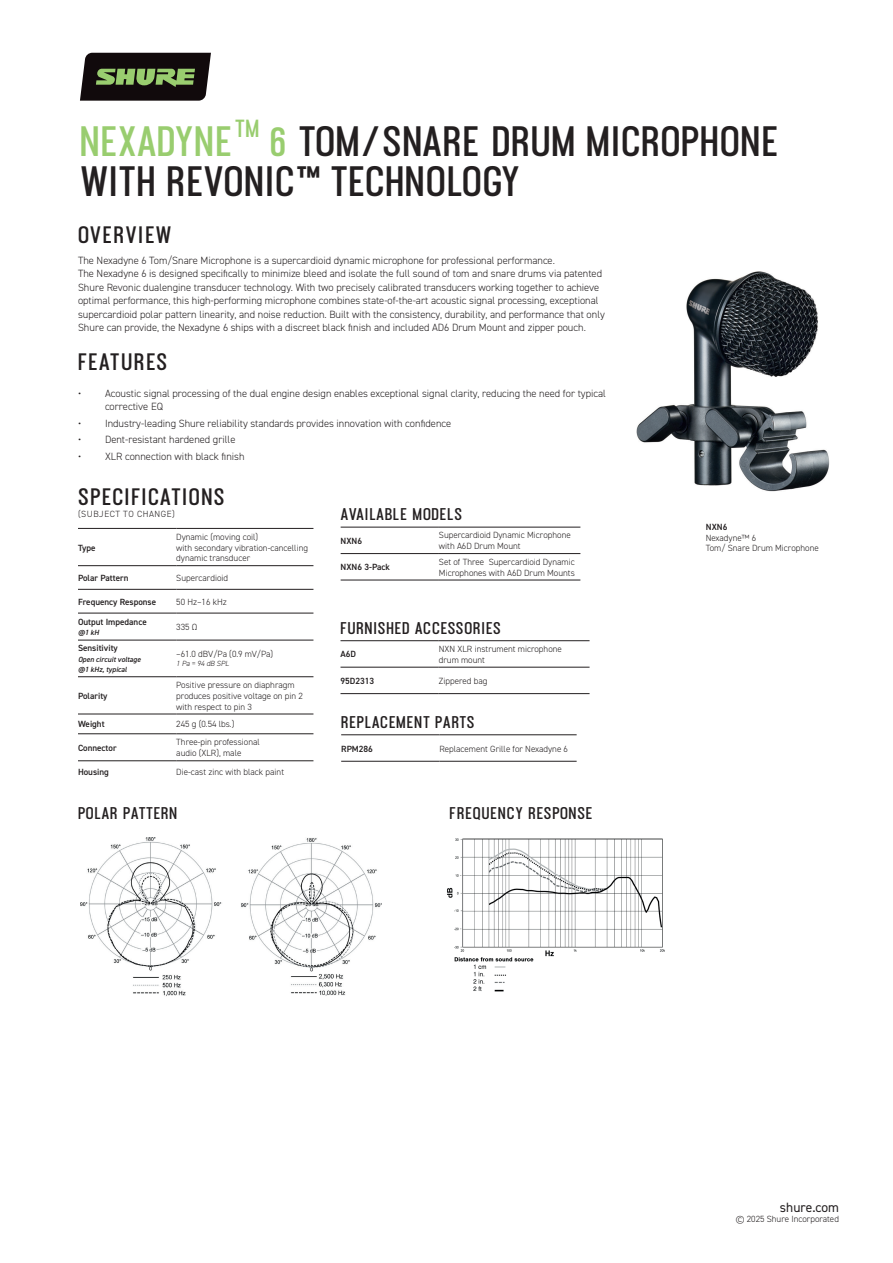
<style>
.page{position:relative;width:893px;height:1263px;background:#fff}
.page>*{position:absolute;margin:0;border:0;box-sizing:border-box;transform-origin:0 0}
.t1{font:700 37.5px/40.5px "Ostrich Proper";letter-spacing:-.015em;color:#231f20}
.t2{font:700 37.5px "Ostrich Proper";letter-spacing:-.035em;color:#99cd6f}
.t3{font:700 21.9px "Ostrich Proper";color:#99cd6f}
.subhead{font:700 21px "Ostrich Proper";letter-spacing:.025em;color:#231f20}
.body{font:700 21px "Ostrich Proper";letter-spacing:.025em;color:#231f20}
.subhead-2{font:700 15px "Ostrich Proper";letter-spacing:.01em;color:#231f20}
.t4{font:13.5px "DIN2014";color:#231f20}
.body-2{font:300 10.5px/13.5px "DIN2014";color:#231f20}
.chartText{font:300 9px/10.8px "DIN2014";color:#231f20}
.chartCat{font:600 9px "DIN2014";color:#231f20}
.captionText{font:300 9px/10.8px "DIN2014";color:#231f20}
.subhead-3{font:300 9px "DIN2014";letter-spacing:.06em;color:#231f20}
.captionHead{font:600 9px "DIN2014";color:#231f20}
.chartCat-2{font:italic 600 7.5px "DIN2014";color:#231f20}
.chartText-2{font:italic 300 7.5px "DIN2014";color:#231f20}
.s1{font-size:36px;color:#99cd6f}
</style>
<div class="page">
<hr style="left:78px;top:589px;width:98px;height:1px;background:#231f20">
<hr style="left:176px;top:589px;width:137px;height:1px;background:#231f20">
<hr style="left:78px;top:613px;width:98px;height:1px;background:#231f20">
<hr style="left:176px;top:613px;width:137px;height:1px;background:#231f20">
<hr style="left:78px;top:528px;width:98px;height:1px;background:#231f20">
<hr style="left:176px;top:528px;width:137px;height:1px;background:#231f20">
<hr style="left:78px;top:565px;width:98px;height:1px;background:#231f20">
<hr style="left:176px;top:565px;width:137px;height:1px;background:#231f20">
<hr style="left:78px;top:640px;width:98px;height:1px;background:#231f20">
<hr style="left:176px;top:640px;width:137px;height:1px;background:#231f20">
<hr style="left:78px;top:676px;width:98px;height:1px;background:#231f20">
<hr style="left:176px;top:676px;width:137px;height:1px;background:#231f20">
<hr style="left:78px;top:714px;width:98px;height:1px;background:#231f20">
<hr style="left:176px;top:714px;width:137px;height:1px;background:#231f20">
<hr style="left:78px;top:733px;width:98px;height:1px;background:#231f20">
<hr style="left:176px;top:733px;width:137px;height:1px;background:#231f20">
<hr style="left:78px;top:760px;width:98px;height:1px;background:#231f20">
<hr style="left:176px;top:760px;width:137px;height:1px;background:#231f20">
<svg style="left:80px;top:53px;width:131px;height:48px;background:#373c2c"></svg>
<hr style="left:341px;top:527px;width:98px;height:1px;background:#231f20">
<hr style="left:439px;top:527px;width:141px;height:1px;background:#231f20">
<hr style="left:341px;top:553px;width:98px;height:1px;background:#231f20">
<hr style="left:439px;top:553px;width:141px;height:1px;background:#231f20">
<hr style="left:341px;top:580px;width:98px;height:1px;background:#231f20">
<hr style="left:439px;top:580px;width:141px;height:1px;background:#231f20">
<hr style="left:340px;top:640px;width:99px;height:1px;background:#231f20">
<hr style="left:439px;top:640px;width:151px;height:1px;background:#231f20">
<hr style="left:340px;top:667px;width:99px;height:1px;background:#231f20">
<hr style="left:439px;top:667px;width:151px;height:1px;background:#231f20">
<hr style="left:340px;top:693px;width:99px;height:1px;background:#231f20">
<hr style="left:439px;top:693px;width:151px;height:1px;background:#231f20">
<hr style="left:341px;top:734px;width:98px;height:1px;background:#231f20">
<hr style="left:439px;top:734px;width:138px;height:1px;background:#231f20">
<hr style="left:341px;top:761px;width:98px;height:1px;background:#231f20">
<hr style="left:439px;top:761px;width:138px;height:1px;background:#231f20">
<img style="left:636px;top:271px;width:194px;height:221px">
<img style="left:80px;top:838px;width:302px;height:158px">
<img style="left:447px;top:838px;width:217px;height:154px">
<p class="t2" style="left:80px;top:117px;width:155px">NEXADYNE</p>
<p class="t3" style="left:234px;top:115px;width:27px">TM</p>
<p class="t1" style="left:80px;top:120px;width:702px;text-indent:189px"><span class="s1">6</span> TOM/SNARE DRUM MICROPHONE<br>WITH REVONIC™ TECHNOLOGY</p>
<p class="subhead" style="left:78px;top:222px;width:95px">OVERVIEW</p>
<p class="body-2" style="left:78px;top:253px;width:528px">The Nexadyne 6 Tom/Snare Microphone is a supercardioid dynamic microphone for professional performance.<br>The Nexadyne 6 is designed specifically to minimize bleed and isolate the full sound of tom and snare drums via patented Shure Revonic dualengine transducer technology. With two precisely calibrated transducers working together to achieve optimal performance, this high-performing microphone combines state-of-the-art acoustic signal processing, exceptional supercardioid polar pattern linearity, and noise reduction. Built with the consistency, durability, and performance that only Shure can provide, the Nexadyne 6 ships with a discreet black finish and included AD6 Drum Mount and zipper pouch.</p>
<p class="body" style="left:78px;top:348px;width:91px">FEATURES</p>
<p class="body-2" style="left:105px;top:386px;width:503px;text-indent:-27px">• Acoustic signal processing of the dual engine design enables exceptional signal clarity, reducing the need for typical corrective EQ</p>
<p class="body-2" style="left:78px;top:416px;width:375px">• Industry-leading Shure reliability standards provides innovation with confidence</p>
<p class="body-2" style="left:78px;top:433px;width:159px">• Dent-resistant hardened grille</p>
<p class="body-2" style="left:78px;top:449px;width:168px">• XLR connection with black finish</p>
<p class="subhead" style="left:78px;top:484px;width:149px">SPECIFICATIONS</p>
<p class="subhead-3" style="left:78px;top:509px;width:98px">(SUBJECT TO CHANGE)</p>
<p class="chartCat" style="left:78px;top:541px;width:19px">Type</p>
<p class="chartText" style="left:176px;top:531px;width:133px">Dynamic (moving coil)<br>with secondary vibration-cancelling dynamic transducer</p>
<p class="chartCat" style="left:78px;top:572px;width:52px">Polar Pattern</p>
<p class="chartText" style="left:176px;top:572px;width:53px">Supercardioid</p>
<p class="chartCat" style="left:78px;top:596px;width:80px">Frequency Response</p>
<p class="chartText" style="left:176px;top:596px;width:52px">50 Hz–16 kHz</p>
<p class="chartCat" style="left:78px;top:616px;width:70px">Output Impedance</p>
<p class="chartCat-2" style="left:78px;top:628px;width:23px">@1 kH</p>
<p class="chartText" style="left:176px;top:622px;width:23px">335 Ω</p>
<p class="chartCat" style="left:78px;top:642px;width:41px">Sensitivity</p>
<p class="chartCat-2" style="left:78px;top:654px;width:64px">Open circuit voltage</p>
<p class="chartCat-2" style="left:78px;top:665px;width:50px">@1 kHz, typical</p>
<p class="chartText" style="left:176px;top:649px;width:98px">–61.0 dBV/Pa (0.9 mV/Pa)</p>
<p class="chartText-2" style="left:176px;top:659px;width:54px">1 Pa = 94 dB SPL</p>
<p class="chartCat" style="left:78px;top:690px;width:31px">Polarity</p>
<p class="chartText" style="left:176px;top:680px;width:128px">Positive pressure on diaphragm produces positive voltage on pin 2 with respect to pin 3</p>
<p class="chartCat" style="left:78px;top:718px;width:28px">Weight</p>
<p class="chartText" style="left:176px;top:719px;width:60px">245 g (0.54 lbs.)</p>
<p class="chartCat" style="left:78px;top:742px;width:40px">Connector</p>
<p class="chartText" style="left:176px;top:737px;width:85px">Three-pin professional audio (XLR), male</p>
<p class="chartCat" style="left:78px;top:765px;width:32px">Housing</p>
<p class="chartText" style="left:176px;top:766px;width:109px">Die-cast zinc with black paint</p>
<p class="subhead-2" style="left:341px;top:505px;width:123px">AVAILABLE MODELS</p>
<p class="chartCat" style="left:341px;top:535px;width:23px">NXN6</p>
<p class="chartText" style="left:439px;top:530px;width:133px">Supercardioid Dynamic Microphone with A6D Drum Mount</p>
<p class="chartCat" style="left:341px;top:561px;width:51px">NXN6 3-Pack</p>
<p class="chartText" style="left:439px;top:556px;width:137px">Set of Three Supercardioid Dynamic<br>Microphones with A6D Drum Mounts</p>
<p class="subhead-2" style="left:340px;top:618px;width:162px">FURNISHED ACCESSORIES</p>
<p class="chartCat" style="left:340px;top:648px;width:17px">A6D</p>
<p class="chartText" style="left:439px;top:643px;width:125px">NXN XLR instrument microphone drum mount</p>
<p class="chartCat" style="left:340px;top:675px;width:35px">95D2313</p>
<p class="chartText" style="left:439px;top:675px;width:50px">Zippered bag</p>
<p class="subhead-2" style="left:341px;top:713px;width:135px">REPLACEMENT PARTS</p>
<p class="chartCat" style="left:341px;top:742px;width:33px">RPM286</p>
<p class="chartText" style="left:439px;top:743px;width:130px">Replacement Grille for Nexadyne 6</p>
<p class="subhead-2" style="left:78px;top:804px;width:101px">POLAR PATTERN</p>
<p class="subhead-2" style="left:450px;top:803px;width:145px">FREQUENCY RESPONSE</p>
<p class="captionHead" style="left:706px;top:521px;width:23px">NXN6</p>
<p class="captionText" style="left:706px;top:532px;width:115px">Nexadyne™ 6<br>Tom/ Snare Drum Microphone</p>
<p class="t4" style="left:780px;top:1199px;width:61px">shure.com</p>
<p class="chartText" style="left:736px;top:1214px;width:105px">© 2025 Shure Incorporated</p>
</div>
